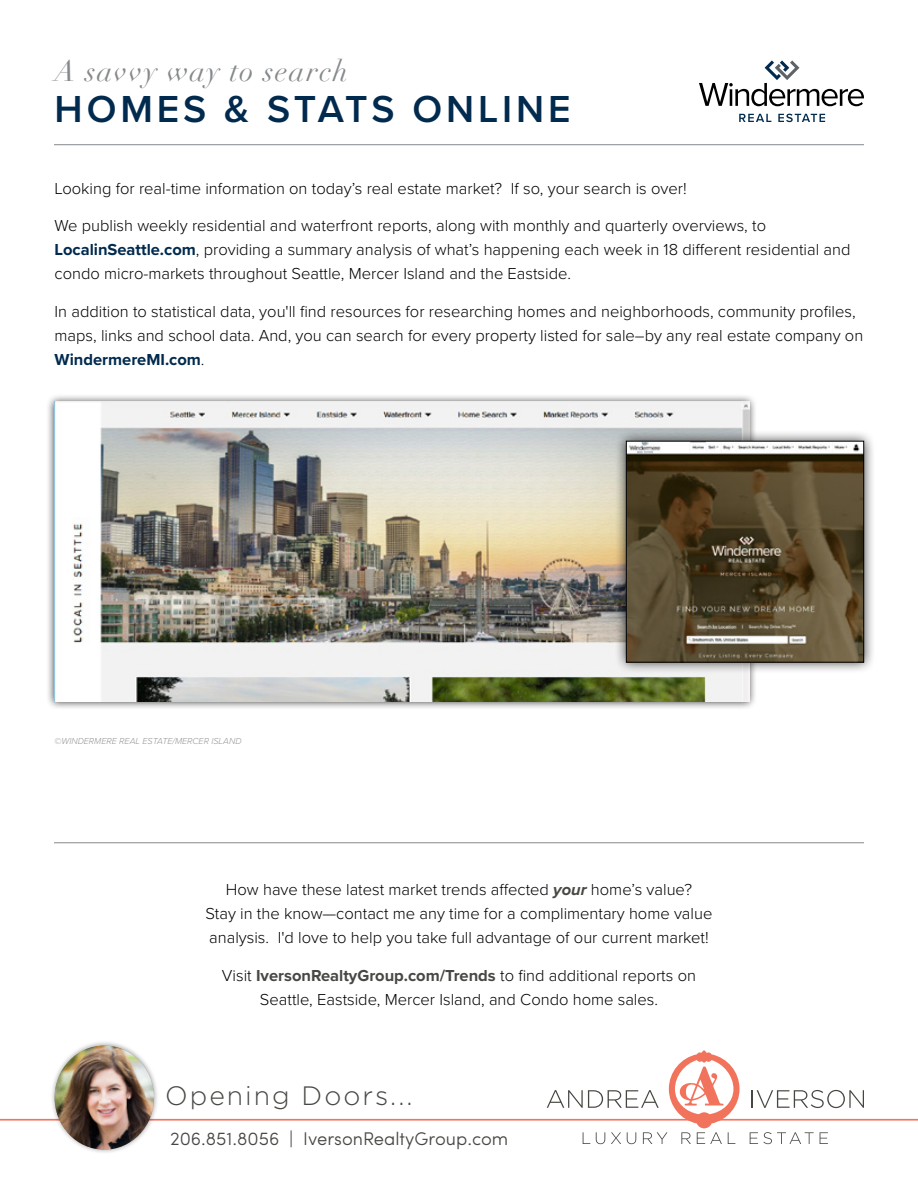
<style>
.page{position:relative;width:918px;height:1188px;background:#fff}
.page>*{position:absolute;margin:0;border:0;box-sizing:border-box;transform-origin:0 0}
.t1{font:600 39px "Proxima Nova";letter-spacing:.1em;color:#002a4e}
.t2{font:italic 29.1px "Didot";letter-spacing:.05em;color:#84898c}
.t3{font:300 26.55px "Gotham";letter-spacing:.075em;color:#474843}
.t4{font:300 18.45px "Sofia Pro";color:#474843}
.t5{font:300 16.5px/24px "Proxima Nova";color:#000;text-align:center}
.t6{font:italic 300 9px "Proxima Nova";color:#939598}
.s1{font-weight:700;color:#002a4e}
.s2{font-weight:700;font-style:italic;color:#474843}
.s3{font-weight:700;color:#474843}
</style>
<div class="page">
<hr style="left:54px;top:842px;width:810px;height:1px;background:#84898c">
<hr style="left:0;top:1119px;width:918px;height:2px;background:#f4735d">
<div style="left:50px;top:1040px;width:109px;height:115px;background:#000;opacity:.4"></div>
<img style="left:55px;top:1046px;width:99px;height:104px">
<svg style="left:751px;top:1090px;width:113px;height:18px"></svg>
<svg style="left:750px;top:1132px;width:64px;height:12px"></svg>
<svg style="left:820px;top:1132px;width:8px;height:12px"></svg>
<svg style="left:547px;top:1050px;width:193px;height:94px"></svg>
<hr style="left:54px;top:144px;width:810px;height:1px;background:#84898c">
<svg style="left:739px;top:114px;width:32px;height:8px"></svg>
<svg style="left:778px;top:114px;width:47px;height:8px"></svg>
<svg style="left:699px;top:60px;width:165px;height:46px"></svg>
<div style="left:46px;top:394px;width:711px;height:316px;background:#000;opacity:.75"></div>
<img style="left:54px;top:402px;width:695px;height:300px">
<div style="left:614px;top:430px;width:261px;height:244px;background:#000;opacity:.75"></div>
<img style="left:628px;top:443px;width:234px;height:217px">
<div style="left:626px;top:441px;width:238px;height:221px;border:1px solid #000"></div>
<h2 class="t2" style="left:55px;top:53px;width:295px">A savvy way to search</h2>
<h1 class="t1" style="left:55px;top:80px;width:518px">HOMES &amp; STATS ONLINE</h1>
<p class="t5" style="left:55px;top:175px;width:634px">Looking for real-time information on today’s real estate market? If so, your search is over!</p>
<p class="t5" style="left:55px;top:213px;width:797px;text-align:left">We publish weekly residential and waterfront reports, along with monthly and quarterly overviews, to<br><span class="s1">LocalinSeattle.com</span>, providing a summary analysis of what’s happening each week in 18 different residential and condo micro-markets throughout Seattle, Mercer Island and the Eastside.</p>
<p class="t5" style="left:55px;top:298px;width:810px;text-align:left">In addition to statistical data, you'll find resources for researching homes and neighborhoods, community profiles, maps, links and school data. And, you can search for every property listed for sale–by any real estate company on<br><span class="s1">WindermereMI.com</span>.</p>
<p class="t6" style="left:55px;top:734px;width:189px">©WINDERMERE REAL ESTATE/MERCER ISLAND</p>
<p class="t5" style="left:206px;top:877px;width:508px">How have these latest market trends affected <span class="s2">your</span> home’s value?<br>Stay in the know—contact me any time for a complimentary home value analysis. I'd love to help you take full advantage of our current market!</p>
<p class="t5" style="left:222px;top:962px;width:476px">Visit <span class="s3">IversonRealtyGroup.com/Trends</span> to find additional reports on<br>Seattle, Eastside, Mercer Island, and Condo home sales.</p>
<h3 class="t3" style="left:165px;top:1079px;width:249px">Opening Doors...</h3>
<p class="t4" style="left:170px;top:1125px;width:340px">206.851.8056 | IversonRealtyGroup.com</p>
</div>
